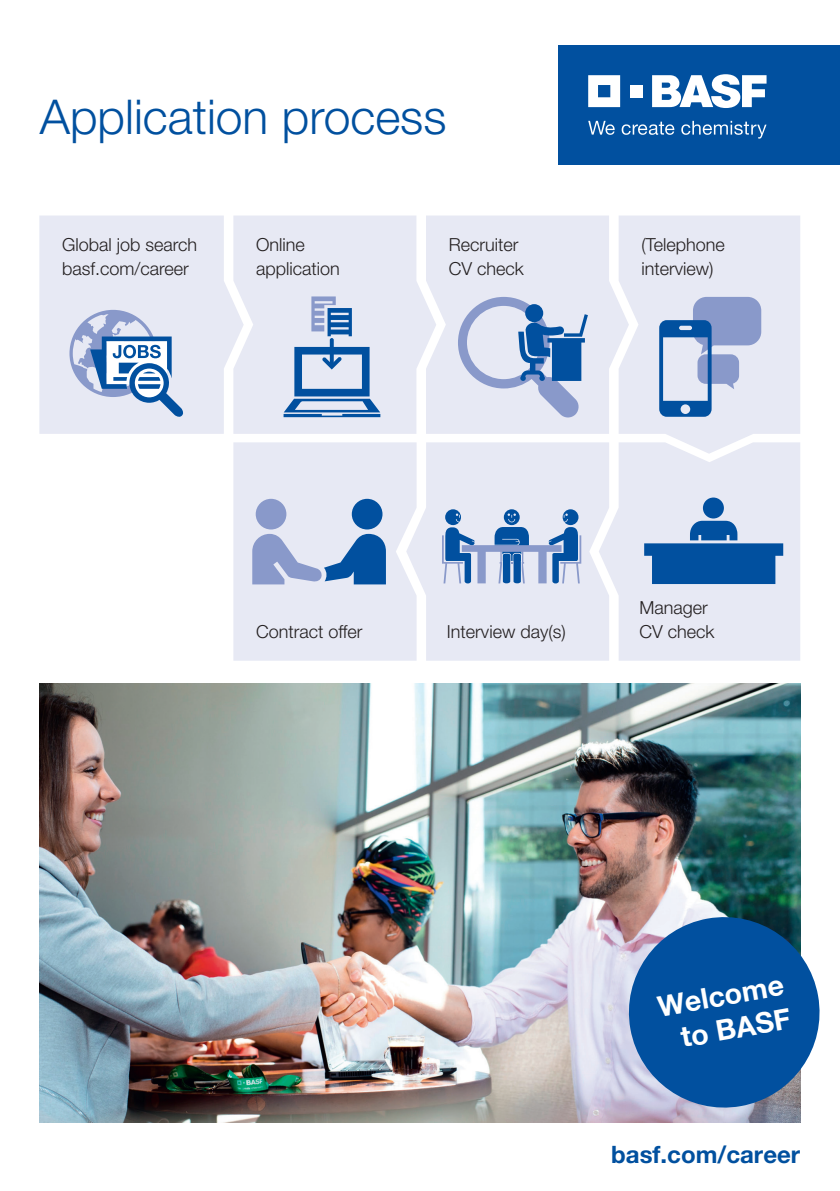
<style>
.page{position:relative;width:840px;height:1191px;background:#fff}
.page>*{position:absolute;margin:0;border:0;box-sizing:border-box;transform-origin:0 0}
.t1{font:300 48px "Helvetica Neue LT Pro";color:#01509f}
.t2{font:700 28.6px/34.4px "Helvetica Neue LT Pro";color:#fff;text-align:center}
.t3{font:700 24px "Helvetica Neue LT Pro";color:#01509f}
.t4{font:300 18px/24px "Helvetica Neue LT Pro";color:#231f20}
</style>
<div class="page">
<div style="left:39px;top:215px;width:194px;height:219px;background:#e7e9f4"></div>
<svg style="left:233px;top:215px;width:193px;height:219px;background:#e8eaf4"></svg>
<svg style="left:426px;top:215px;width:192px;height:219px;background:#e8eaf4"></svg>
<div style="left:416px;top:442px;width:182px;height:218px;background:#e7e9f4"></div>
<div style="left:618px;top:215px;width:181px;height:227px;background:#e7e9f4"></div>
<svg style="left:598px;top:442px;width:201px;height:218px;background:#e8eaf4"></svg>
<div style="left:558px;top:45px;width:281px;height:119px;background:#01509f"></div>
<svg style="left:588px;top:75px;width:31px;height:32px"></svg>
<div style="left:629px;top:85px;width:13px;height:12px;background:#fff"></div>
<svg style="left:652px;top:74px;width:114px;height:34px"></svg>
<svg style="left:588px;top:121px;width:26px;height:14px"></svg>
<svg style="left:621px;top:122px;width:53px;height:13px"></svg>
<svg style="left:681px;top:121px;width:85px;height:18px"></svg>
<svg style="left:233px;top:442px;width:183px;height:218px;background:#d2daec"></svg>
<div style="left:255px;top:499px;width:31px;height:30px;background:#8999ca;border-radius:50%"></div>
<svg style="left:442px;top:509px;width:139px;height:74px;background:#92add3"></svg>
<svg style="left:643px;top:497px;width:139px;height:87px;background:#6d98c7"></svg>
<svg style="left:69px;top:310px;width:114px;height:107px;background:#abbfdd"></svg>
<svg style="left:329px;top:338px;width:4px;height:29px"></svg>
<svg style="left:283px;top:347px;width:97px;height:70px;background:#8dadd2"></svg>
<svg style="left:311px;top:296px;width:41px;height:40px;background:#83a2cd"></svg>
<svg style="left:457px;top:297px;width:130px;height:120px;background:#acbedc"></svg>
<svg style="left:658px;top:297px;width:102px;height:120px;background:#a5b7d9"></svg>
<img style="left:40px;top:683px;width:759px;height:440px">
<svg style="left:621px;top:909px;width:199px;height:206px;background:#3970aa"></svg>
<h1 class="t1" style="left:40px;top:88px;width:408px">Application process</h1>
<p class="t4" style="left:62px;top:232px;width:137px">Global job search basf.com/career</p>
<p class="t4" style="left:256px;top:232px;width:85px">Online application</p>
<p class="t4" style="left:448px;top:232px;width:77px">Recruiter<br>CV check</p>
<p class="t4" style="left:641px;top:232px;width:85px">(Telephone interview)</p>
<p class="t4" style="left:256px;top:619px;width:108px">Contract offer</p>
<p class="t4" style="left:446px;top:619px;width:120px">Interview day(s)</p>
<p class="t4" style="left:639px;top:595px;width:77px">Manager<br>CV check</p>
<h2 class="t2" style="left:654px;top:989px;width:129px;rotate:-10deg">Welcome to BASF</h2>
<h3 class="t3" style="left:611px;top:1139px;width:190px">basf.com/career</h3>
</div>
